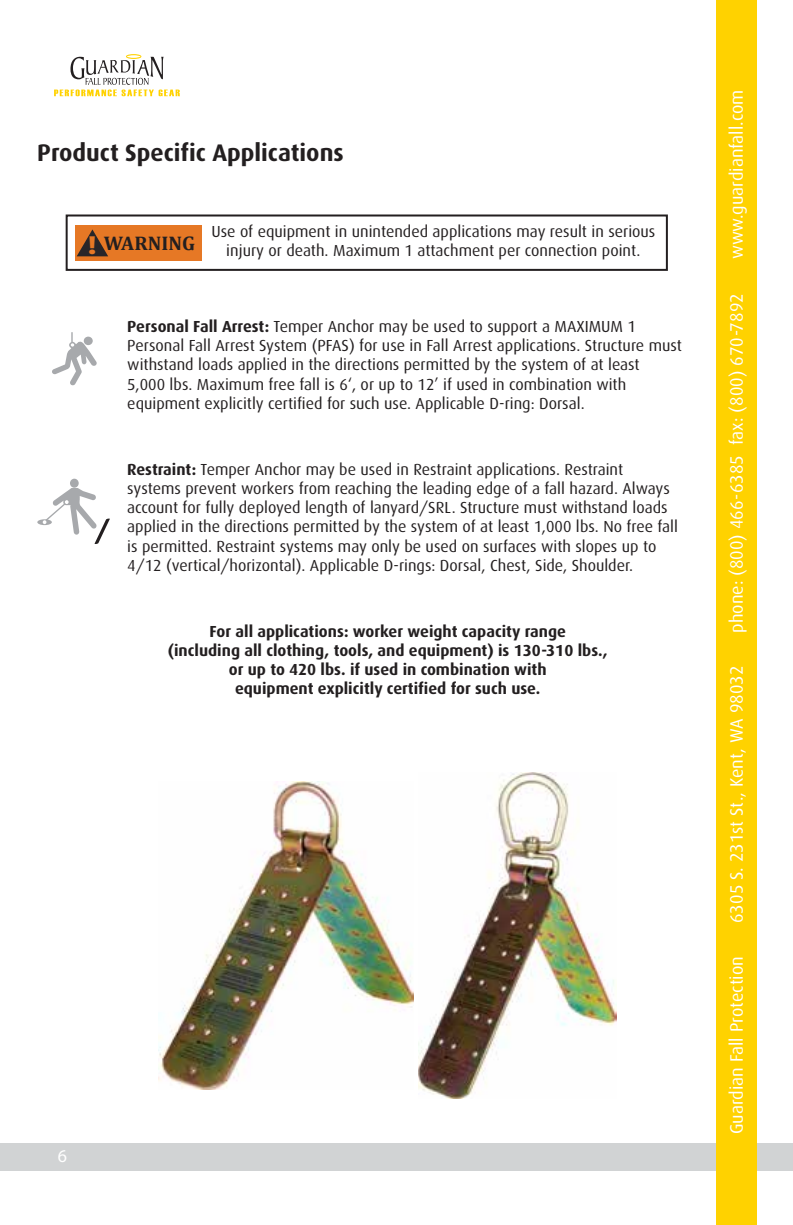
<style>
.page{position:relative;width:793px;height:1225px;background:#fff}
.page>*{position:absolute;margin:0;border:0;box-sizing:border-box;transform-origin:0 0}
.t1{font:700 24px "Dax";color:#231f20}
.t2{font:700 19.8px "Cambria";color:#231f20}
.t3{font:18px "Dax";color:#fff}
.t4{font:18px "Myriad Pro";color:#fff}
.t5{font:16px/19.2px "Dax";color:#231f20}
.t6{font:700 16px/19.2px "Dax";color:#231f20;text-align:center}
.s1{font-family:"Myriad Pro";font-size:26.2px;color:#e67825}
.s2{font-weight:700}
</style>
<div class="page">
<div style="left:70px;top:478px;width:9px;height:9px;background:#a7a9ac;border-radius:50%"></div>
<svg style="left:37px;top:519px;width:15px;height:6px"></svg>
<svg style="left:43px;top:488px;width:67px;height:56px"></svg>
<svg style="left:52px;top:332px;width:45px;height:53px"></svg>
<div style="left:66px;top:214px;width:601px;height:57px;border:2px solid #231f20"></div>
<div style="left:75px;top:225px;width:126px;height:36px;background:#e67825"></div>
<svg style="left:77px;top:229px;width:31px;height:27px"></svg>
<div style="left:0;top:1143px;width:792px;height:27px;background:#d1d3d4"></div>
<div style="left:715px;top:0;width:41px;height:1224px;background:#ffd200"></div>
<svg style="left:54px;top:54px;width:126px;height:42px"></svg>
<img style="left:418px;top:772px;width:198px;height:326px">
<img style="left:158px;top:781px;width:255px;height:308px">
<h1 class="t1" style="left:37px;top:139px;width:308px">Product Specific Applications</h1>
<p class="t2" style="left:88px;top:229px;width:108px"><span class="s1">!</span> WARNING</p>
<p class="t5" style="left:211px;top:222px;width:445px;text-align:center">Use of equipment in unintended applications may result in serious injury or death. Maximum 1 attachment per connection point.</p>
<p class="t5" style="left:127px;top:317px;width:556px"><span class="s2">Personal Fall Arrest:</span> Temper Anchor may be used to support a MAXIMUM 1<br>Personal Fall Arrest System (PFAS) for use in Fall Arrest applications. Structure must withstand loads applied in the directions permitted by the system of at least<br>5,000 lbs. Maximum free fall is 6‘, or up to 12’ if used in combination with equipment explicitly certified for such use. Applicable D-ring: Dorsal.</p>
<p class="t5" style="left:127px;top:459px;width:552px"><span class="s2">Restraint:</span> Temper Anchor may be used in Restraint applications. Restraint systems prevent workers from reaching the leading edge of a fall hazard. Always account for fully deployed length of lanyard/SRL. Structure must withstand loads applied in the directions permitted by the system of at least 1,000 lbs. No free fall is permitted. Restraint systems may only be used on surfaces with slopes up to 4/12 (vertical/horizontal). Applicable D-rings: Dorsal, Chest, Side, Shoulder.</p>
<p class="t6" style="left:168px;top:621px;width:441px">For all applications: worker weight capacity range<br>(including all clothing, tools, and equipment) is 130-310 lbs., or up to 420 lbs. if used in combination with<br>equipment explicitly certified for such use.</p>
<p class="t4" style="left:58px;top:1144px;width:11px">6</p>
<p class="t3" style="left:726px;top:259px;width:171px;rotate:-90deg">www.guardianfall.com</p>
<p class="t3" style="left:726px;top:632px;width:341px;rotate:-90deg">phone: (800) 466-6385 fax: (800) 670-7892</p>
<p class="t3" style="left:726px;top:922px;width:258px;rotate:-90deg">6305 S. 231st St., Kent, WA 98032</p>
<p class="t3" style="left:726px;top:1134px;width:179px;rotate:-90deg">Guardian Fall Protection</p>
</div>
